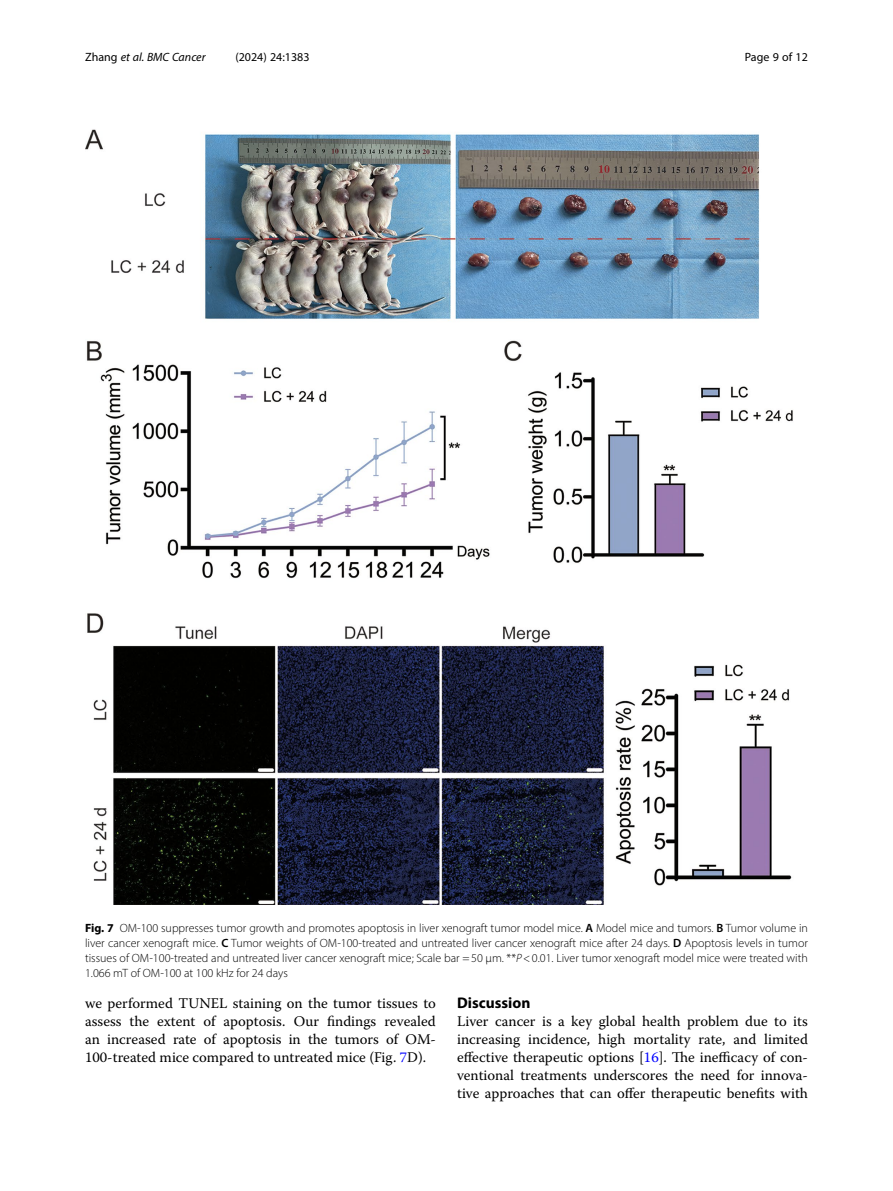
<style>
.page{position:relative;width:893px;height:1191px;background:#fff}
.page>*{position:absolute;margin:0;border:0;box-sizing:border-box;transform-origin:0 0}
.Head_1{font:700 15.45px "Myriad Pro";color:#000}
.Body_Text{font:14.7px/18px "Warnock Pro";color:#000;text-align:justify}
.Figure_Caption{font:300 12px/15px "Myriad Pro";color:#000;text-align:justify}
.t1{font:12px "Myriad Pro";color:#000}
.t2{font:italic 12px "Myriad Pro";color:#000}
.s1{font-style:normal}
.s2{font-weight:700}
.s3{font-weight:600}
.s4{font-style:italic}
.s5{color:#00f}
</style>
<div class="page">
<img style="left:85px;top:129px;width:708px;height:775px">
<p class="t2" style="left:85px;top:50px;width:122px"><span class="s1">Zhang</span> et al. BMC Cancer</p>
<p class="t1" style="left:235px;top:50px;width:76px">(2024) 24:1383</p>
<p class="t1" style="left:745px;top:50px;width:65px">Page 9 of 12</p>
<p class="Figure_Caption" style="left:85px;top:920px;width:724px"><span class="s2">Fig. 7</span> OM-100 suppresses tumor growth and promotes apoptosis in liver xenograft tumor model mice. <span class="s3">A</span> Model mice and tumors. <span class="s3">B</span> Tumor volume in liver cancer xenograft mice. <span class="s3">C</span> Tumor weights of OM-100-treated and untreated liver cancer xenograft mice after 24 days. <span class="s3">D</span> Apoptosis levels in tumor tissues of OM-100-treated and untreated liver cancer xenograft mice; Scale bar =50 μm. **<span class="s4">P</span>&lt;0.01. Liver tumor xenograft model mice were treated with 1.066 mT of OM-100 at 100 kHz for 24 days</p>
<p class="Body_Text" style="left:85px;top:994px;width:352px">we performed TUNEL staining on the tumor tissues to assess the extent of apoptosis. Our findings revealed an increased rate of apoptosis in the tumors of OM-100-treated mice compared to untreated mice (Fig. <span class="s5">7</span>D).</p>
<p class="Head_1" style="left:457px;top:993px;width:75px">Discussion</p>
<p class="Body_Text" style="left:457px;top:1012px;width:352px">Liver cancer is a key global health problem due to its increasing incidence, high mortality rate, and limited effective therapeutic options [<span class="s5">16</span>]. The inefficacy of con&shy;ventional treatments underscores the need for innova&shy;tive approaches that can offer therapeutic benefits with</p>
</div>
